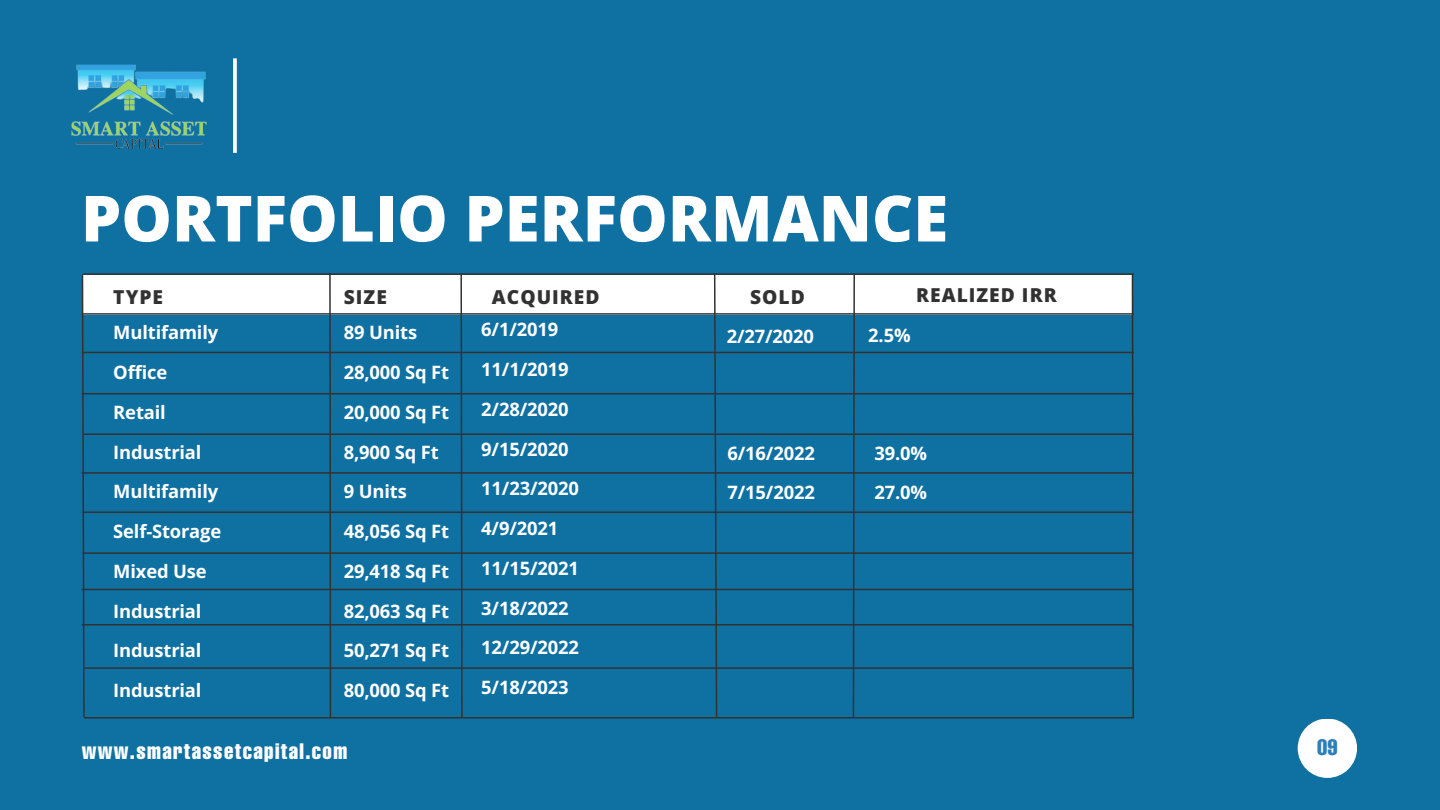
<style>
.page{position:relative;width:1440px;height:810px;background:#0f70a2}
.page>*{position:absolute;margin:0;border:0;box-sizing:border-box;transform-origin:0 0}
.t1{font:800 63.7px "Open Sans";color:#fff}
.t2{font:extra-condensed 22px "Helvetica";letter-spacing:.065em;color:#fff}
.t3{font:extra-condensed 22px "Helvetica";color:#2e7eb8}
.t4{font:800 19.2px "Open Sans";letter-spacing:.055em;color:#323232}
.t5{font:700 18.4px "Open Sans";letter-spacing:-.01em;color:#fff}
</style>
<div class="page">
<div style="left:1298px;top:719px;width:59px;height:59px;background:#fff;border-radius:50%"></div>
<div style="left:83px;top:275px;width:1050px;height:40px;background:#fff"></div>
<hr style="left:83px;top:273px;width:1264px;height:2px;background:#323232">
<svg style="left:81px;top:273px;width:5px;height:444px"></svg>
<svg style="left:328px;top:273px;width:4px;height:444px"></svg>
<svg style="left:713px;top:273px;width:5px;height:444px"></svg>
<svg style="left:852px;top:273px;width:4px;height:444px"></svg>
<svg style="left:1131px;top:273px;width:3px;height:444px"></svg>
<svg style="left:460px;top:273px;width:3px;height:444px"></svg>
<hr style="left:82px;top:313px;width:1264px;height:2px;background:#323232">
<hr style="left:82px;top:352px;width:1264px;height:1px;background:#323232">
<hr style="left:82px;top:393px;width:1264px;height:1px;background:#323232">
<hr style="left:83px;top:433px;width:1263px;height:2px;background:#323232">
<hr style="left:82px;top:472px;width:1264px;height:2px;background:#323232">
<hr style="left:82px;top:511px;width:1264px;height:2px;background:#323232">
<hr style="left:82px;top:552px;width:1264px;height:2px;background:#323232">
<hr style="left:82px;top:589px;width:1265px;height:1px;background:#323232">
<hr style="left:82px;top:624px;width:1265px;height:2px;background:#323232">
<svg style="left:233px;top:58px;width:4px;height:95px"></svg>
<img style="left:71px;top:64px;width:136px;height:85px">
<hr style="left:84px;top:667px;width:1265px;height:2px;background:#323232">
<hr style="left:84px;top:717px;width:1265px;height:2px;background:#323232">
<div style="left:1134px;top:267px;width:243px;height:451px;background:#0f70a2"></div>
<p class="t1" style="left:81px;top:173px;width:869px">PORTFOLIO PERFORMANCE</p>
<p class="t4" style="left:113px;top:284px;width:51px">TYPE</p>
<p class="t5" style="left:113px;top:320px;width:106px">Multifamily</p>
<p class="t5" style="left:113px;top:360px;width:55px">Office</p>
<p class="t5" style="left:113px;top:399px;width:54px">Retail</p>
<p class="t5" style="left:113px;top:439px;width:90px">Industrial</p>
<p class="t5" style="left:113px;top:479px;width:106px">Multifamily</p>
<p class="t5" style="left:113px;top:519px;width:110px">Self-Storage</p>
<p class="t5" style="left:113px;top:558px;width:95px">Mixed Use</p>
<p class="t5" style="left:113px;top:598px;width:90px">Industrial</p>
<p class="t5" style="left:113px;top:638px;width:90px">Industrial</p>
<p class="t5" style="left:113px;top:678px;width:90px">Industrial</p>
<p class="t4" style="left:344px;top:284px;width:45px">SIZE</p>
<p class="t4" style="left:492px;top:284px;width:109px">ACQUIRED</p>
<p class="t4" style="left:750px;top:284px;width:56px">SOLD</p>
<p class="t4" style="left:916px;top:281px;width:142px">REALIZED IRR</p>
<p class="t5" style="left:344px;top:320px;width:75px">89 Units</p>
<p class="t5" style="left:344px;top:360px;width:107px">28,000 Sq Ft</p>
<p class="t5" style="left:344px;top:399px;width:107px">20,000 Sq Ft</p>
<p class="t5" style="left:344px;top:439px;width:97px">8,900 Sq Ft</p>
<p class="t5" style="left:344px;top:479px;width:65px">9 Units</p>
<p class="t5" style="left:344px;top:519px;width:107px">48,056 Sq Ft</p>
<p class="t5" style="left:344px;top:558px;width:107px">29,418 Sq Ft</p>
<p class="t5" style="left:344px;top:598px;width:107px">82,063 Sq Ft</p>
<p class="t5" style="left:344px;top:638px;width:107px">50,271 Sq Ft</p>
<p class="t5" style="left:344px;top:678px;width:107px">80,000 Sq Ft</p>
<p class="t5" style="left:481px;top:317px;width:79px">6/1/2019</p>
<p class="t5" style="left:481px;top:357px;width:89px">11/1/2019</p>
<p class="t5" style="left:481px;top:396px;width:89px">2/28/2020</p>
<p class="t5" style="left:481px;top:436px;width:89px">9/15/2020</p>
<p class="t5" style="left:481px;top:476px;width:99px">11/23/2020</p>
<p class="t5" style="left:481px;top:516px;width:79px">4/9/2021</p>
<p class="t5" style="left:481px;top:555px;width:99px">11/15/2021</p>
<p class="t5" style="left:481px;top:595px;width:89px">3/18/2022</p>
<p class="t5" style="left:481px;top:635px;width:99px">12/29/2022</p>
<p class="t5" style="left:481px;top:675px;width:89px">5/18/2023</p>
<p class="t5" style="left:727px;top:324px;width:89px">2/27/2020</p>
<p class="t5" style="left:868px;top:322px;width:44px">2.5%</p>
<p class="t5" style="left:727px;top:440px;width:89px">6/16/2022</p>
<p class="t5" style="left:727px;top:480px;width:89px">7/15/2022</p>
<p class="t5" style="left:874px;top:440px;width:54px">39.0%</p>
<p class="t5" style="left:874px;top:480px;width:54px">27.0%</p>
<p class="t2" style="left:82px;top:737px;width:267px">www.smartassetcapital.com</p>
<p class="t3" style="left:1317px;top:734px;width:22px">09</p>
</div>
